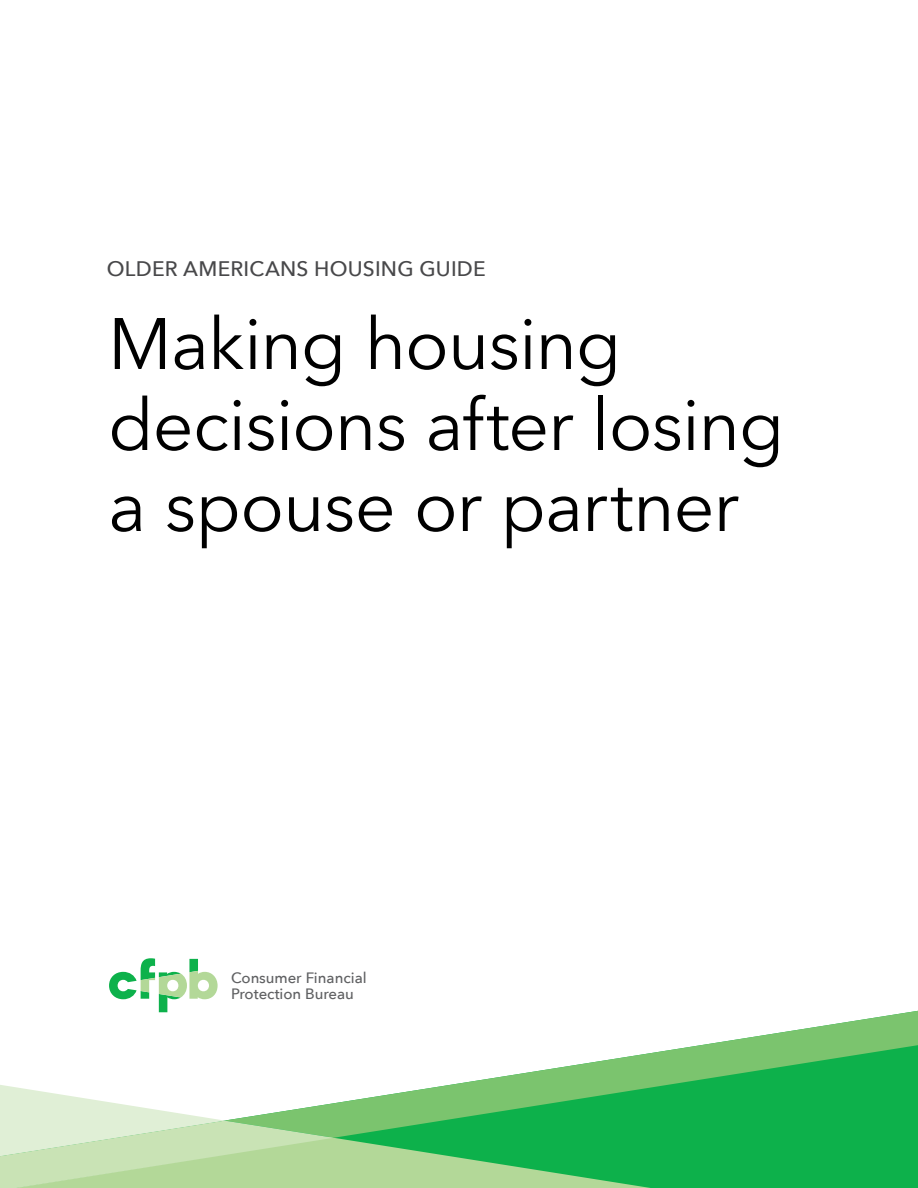
<style>
.page{position:relative;width:918px;height:1188px;background:#fff}
.page>*{position:absolute;margin:0;border:0;box-sizing:border-box;transform-origin:0 0}
.t1{font:72px/81px "Avenir Next";letter-spacing:-.02em;color:#000}
.t2{font:500 21px "Avenir Next";letter-spacing:.01em;color:#48484a}
.t3{font:500 15px/15.8px "Avenir Next";color:#5f6062}
</style>
<div class="page">
<svg style="left:158px;top:1012px;width:760px;height:176px;fill:#0db14b"></svg>
<svg style="left:225px;top:1010px;width:693px;height:128px"></svg>
<svg style="left:0;top:1085px;width:737px;height:103px"></svg>
<svg style="left:109px;top:958px;width:109px;height:54px"></svg>
<p class="t2" style="left:107px;top:251px;width:380px">OLDER AMERICANS HOUSING GUIDE</p>
<h1 class="t1" style="left:108px;top:300px;width:678px">Making housing decisions after losing a spouse or partner</h1>
<p class="t3" style="left:231px;top:969px;width:137px">Consumer Financial<br>Protection Bureau</p>
</div>
